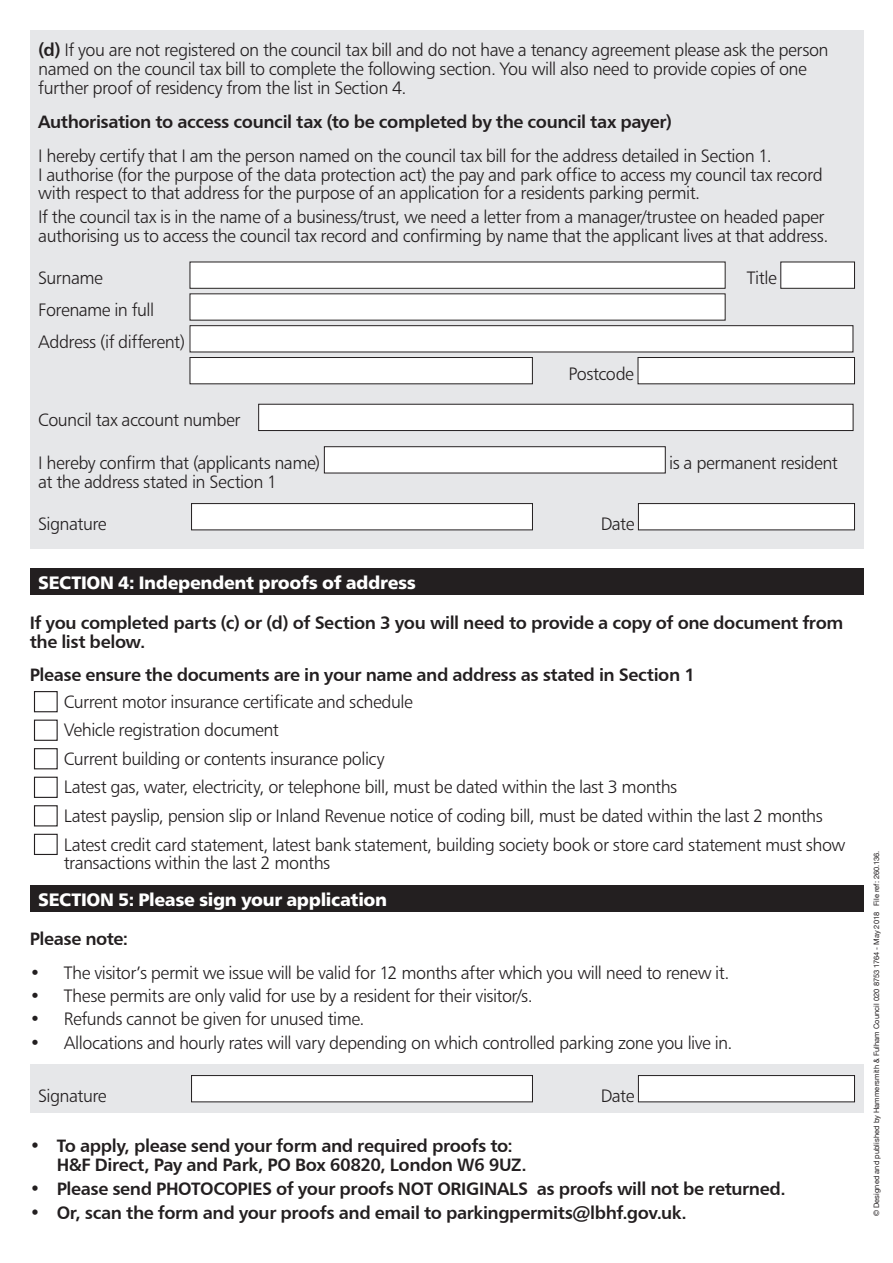
<style>
.page{position:relative;width:893px;height:1263px;background:#fff}
.page>*{position:absolute;margin:0;border:0;box-sizing:border-box;transform-origin:0 0}
.t1{font:18px/18.9px "Humanist 777 BT Light B";letter-spacing:-.03em;color:#231f20}
.t2{font:18px/18.9px "Humanist 777 BT Bold B";letter-spacing:-.025em;color:#231f20}
.t3{font:18px "Humanist 777 BT Black B";letter-spacing:-.02em;color:#fff}
.t4{font:7.5px "Helvetica Neue";letter-spacing:.015em;color:#231f20}
.s1{font-family:"Humanist 777 BT Bold B"}
.s2{font-family:"Humanist 777 BT Roman B"}
</style>
<div class="page">
<div style="left:30px;top:30px;width:833px;height:519px;background:#e6e7e9"></div>
<div style="left:190px;top:262px;width:535px;height:26px;background:#fff"></div>
<div style="left:781px;top:262px;width:73px;height:26px;background:#fff"></div>
<div style="left:190px;top:294px;width:535px;height:26px;background:#fff"></div>
<div style="left:190px;top:326px;width:663px;height:26px;background:#fff"></div>
<div style="left:190px;top:325px;width:663px;height:27px;border:1px solid #231f20"></div>
<div style="left:190px;top:357px;width:342px;height:27px;background:#fff"></div>
<div style="left:190px;top:357px;width:343px;height:27px;border:1px solid #231f20"></div>
<div style="left:638px;top:357px;width:216px;height:27px;background:#fff"></div>
<div style="left:638px;top:357px;width:217px;height:27px;border:1px solid #231f20"></div>
<div style="left:259px;top:404px;width:594px;height:26px;background:#fff"></div>
<div style="left:258px;top:404px;width:595px;height:27px;border:1px solid #231f20"></div>
<div style="left:324px;top:447px;width:341px;height:26px;background:#fff"></div>
<div style="left:324px;top:446px;width:341px;height:27px;border:1px solid #231f20"></div>
<div style="left:192px;top:504px;width:340px;height:26px;background:#fff"></div>
<div style="left:191px;top:503px;width:342px;height:27px;border:1px solid #231f20"></div>
<div style="left:638px;top:504px;width:216px;height:26px;background:#fff"></div>
<div style="left:638px;top:503px;width:217px;height:27px;border:1px solid #231f20"></div>
<div style="left:30px;top:569px;width:833px;height:26px;background:#231f20"></div>
<div style="left:34px;top:691px;width:24px;height:21px;border:1px solid #231f20"></div>
<div style="left:34px;top:720px;width:24px;height:21px;border:1px solid #231f20"></div>
<div style="left:34px;top:748px;width:24px;height:21px;border:1px solid #231f20"></div>
<div style="left:34px;top:777px;width:24px;height:21px;border:1px solid #231f20"></div>
<div style="left:34px;top:805px;width:24px;height:21px;border:1px solid #231f20"></div>
<div style="left:34px;top:834px;width:24px;height:21px;border:1px solid #231f20"></div>
<div style="left:30px;top:885px;width:833px;height:26px;background:#231f20"></div>
<div style="left:30px;top:1064px;width:833px;height:49px;background:#e6e7e9"></div>
<div style="left:192px;top:1075px;width:340px;height:27px;background:#fff"></div>
<div style="left:191px;top:1075px;width:342px;height:27px;border:1px solid #231f20"></div>
<div style="left:638px;top:1075px;width:216px;height:27px;background:#fff"></div>
<div style="left:638px;top:1075px;width:217px;height:27px;border:1px solid #231f20"></div>
<p class="t1" style="left:38px;top:40px;width:792px"><span class="s1">(d)</span> If you are not registered on the council tax bill and do not have a tenancy agreement please ask the person named on the council tax bill to complete the following section. You will also need to provide copies of one further proof of residency from the list in Section 4.</p>
<p class="t2" style="left:38px;top:112px;width:635px">Authorisation to access council tax (to be completed by the council tax payer)</p>
<p class="t1" style="left:38px;top:146px;width:786px">I hereby certify that I am the person named on the council tax bill for the address detailed in Section 1.<br>I authorise (for the purpose of the data protection act) the pay and park office to access my council tax record with respect to that address for the purpose of an application for a residents parking permit.</p>
<p class="t1" style="left:38px;top:207px;width:792px">If the council tax is in the name of a business/trust, we need a letter from a manager/trustee on headed paper authorising us to access the council tax record and confirming by name that the applicant lives at that address.</p>
<p class="t1" style="left:38px;top:268px;width:66px">Surname</p>
<p class="t1" style="left:747px;top:268px;width:32px">Title</p>
<p class="t1" style="left:38px;top:293px;width:148px;line-height:31.8px">Forename in full<br>Address (if different)</p>
<p class="t1" style="left:568px;top:363px;width:67px">Postcode</p>
<p class="t1" style="left:38px;top:410px;width:204px">Council tax account number</p>
<p class="t1" style="left:38px;top:453px;width:284px">I hereby confirm that (applicants name)</p>
<p class="t1" style="left:669px;top:453px;width:170px">is a permanent resident</p>
<p class="t1" style="left:38px;top:472px;width:241px">at the address stated in Section 1</p>
<p class="t1" style="left:38px;top:514px;width:70px">Signature</p>
<p class="t1" style="left:601px;top:514px;width:35px">Date</p>
<p class="t3" style="left:38px;top:571px;width:379px">SECTION 4: Independent proofs of address</p>
<p class="t2" style="left:30px;top:612px;width:815px">If you completed parts (c) or (d) of Section 3 you will need to provide a copy of one document from the list below.</p>
<p class="t2" style="left:30px;top:665px;width:667px">Please ensure the documents are in your name and address as stated in Section 1</p>
<p class="t1" style="left:64px;top:687px;width:783px;line-height:28.5px">Current motor insurance certificate and schedule<br>Vehicle registration document<br>Current building or contents insurance policy<br>Latest gas, water, electricity, or telephone bill, must be dated within the last 3 months<br>Latest payslip, pension slip or Inland Revenue notice of coding bill, must be dated within the last 2 months Latest credit card statement, latest bank statement, building society book or store card statement must show</p>
<p class="t1" style="left:64px;top:853px;width:268px">transactions within the last 2 months</p>
<p class="t3" style="left:38px;top:888px;width:350px">SECTION 5: Please sign your application</p>
<p class="t2" style="left:30px;top:929px;width:100px">Please note:</p>
<p class="t1" style="left:30px;top:963px;width:701px">• The visitor’s permit we issue will be valid for 12 months after which you will need to renew it.</p>
<p class="t1" style="left:30px;top:986px;width:504px">• These permits are only valid for use by a resident for their visitor/s.</p>
<p class="t1" style="left:30px;top:1009px;width:336px">• Refunds cannot be given for unused time.</p>
<p class="t1" style="left:30px;top:1032px;width:704px">• Allocations and hourly rates will vary depending on which controlled parking zone you live in.</p>
<p class="t1" style="left:38px;top:1086px;width:70px">Signature</p>
<p class="t1" style="left:601px;top:1086px;width:35px">Date</p>
<p class="t2" style="left:57px;top:1135px;width:471px;line-height:19.5px;text-indent:-27px"><span class="s2">•</span> To apply, please send your form and required proofs to:<br>H&amp;F Direct, Pay and Park, PO Box 60820, London W6 9UZ.</p>
<p class="t2" style="left:30px;top:1179px;width:757px"><span class="s2">•</span> Please send PHOTOCOPIES of your proofs NOT ORIGINALS as proofs will not be returned.</p>
<p class="t2" style="left:30px;top:1202px;width:659px"><span class="s2">•</span> Or, scan the form and your proofs and email to parkingpermits@lbhf.gov.uk.</p>
<p class="t4" style="left:871px;top:1216px;width:367px;rotate:-90deg">© Designed and published by Hammersmith &amp; Fulham Council 020 8753 1764 - May 2018 File ref: 260.136.</p>
</div>
